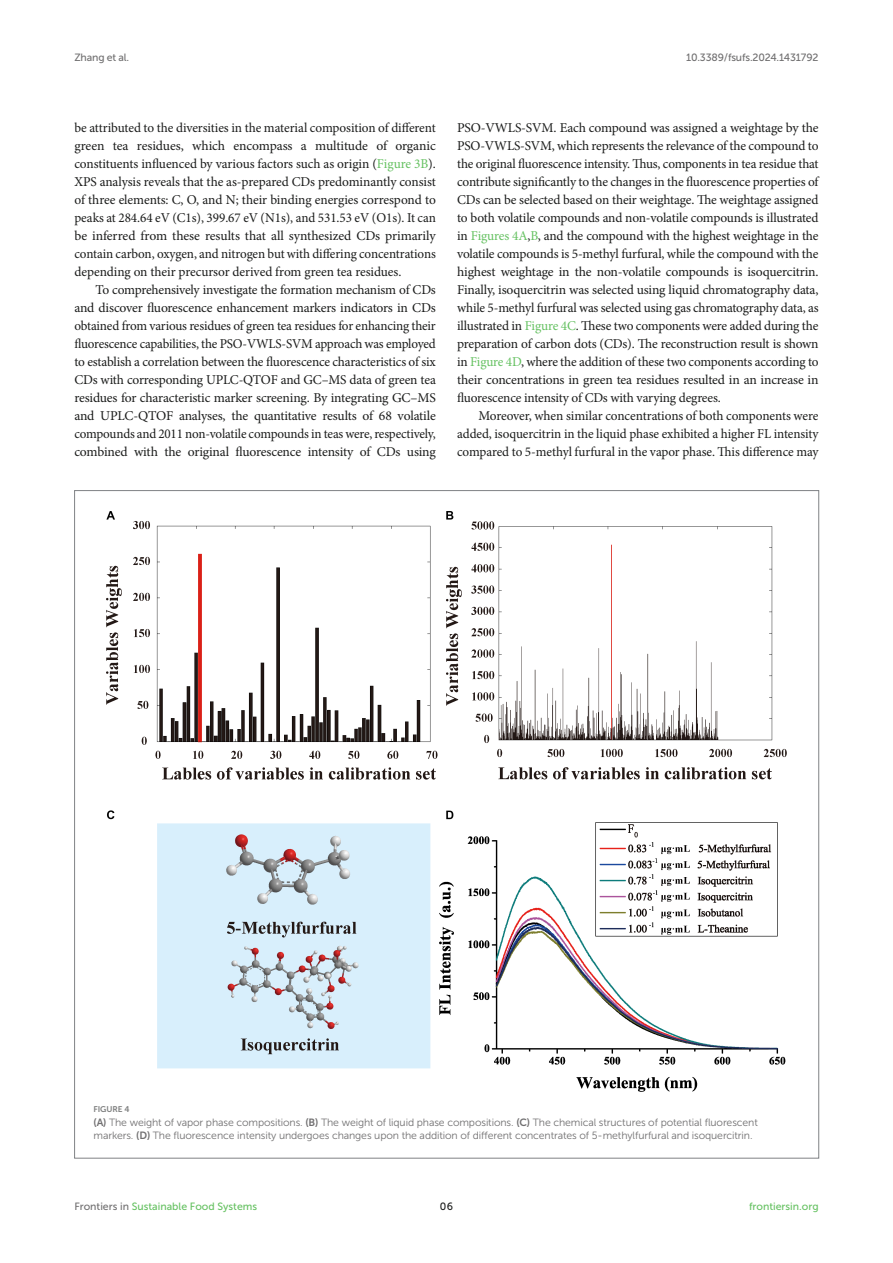
<style>
.page{position:relative;width:893px;height:1263px;background:#fff}
.page>*{position:absolute;margin:0;border:0;box-sizing:border-box;transform-origin:0 0}
.TEXT{font:13.5px/18px "Minion Pro";letter-spacing:-.015em;color:#1b1c1b;text-align:justify}
.TEXT_FLUSH{font:13.5px/18px "Minion Pro";letter-spacing:-.005em;color:#1b1c1b;text-align:justify}
.FIG_LEG{font:10.5px/13.5px "Museo Sans 300";letter-spacing:-.01em;color:#706f70}
.t1{font:10.5px "Museo Sans 500";color:#65c161}
.t2{font:10.5px "Museo Sans 500";letter-spacing:-.015em;color:#706f70}
.t3{font:10.5px "Museo Sans 500";color:#1b1c1b}
.FIG_HD{font:8.25px "Museo Sans 700";letter-spacing:-.01em;color:#7e7f7f}
.s1{color:#65c161}
.s2{font-family:"Museo Sans 700"}
.s3{color:#706f70}
</style>
<div class="page">
<img style="left:106px;top:511px;width:681px;height:581px">
<p class="t2" style="left:74px;top:51px;width:56px">Zhang et al.</p>
<p class="t2" style="left:686px;top:51px;width:134px">10.3389/fsufs.2024.1431792</p>
<p class="TEXT_FLUSH" style="left:74px;top:119px;width:363px">be attributed to the diversities in the material composition of different green tea residues, which encompass a multitude of organic constituents influenced by various factors such as origin (<span class="s1">Figure 3B</span>).<br>XPS analysis reveals that the as-prepared CDs predominantly consist of three elements: C, O, and N; their binding energies correspond to peaks at 284.64 eV (C1s), 399.67 eV (N1s), and 531.53 eV (O1s). It can be inferred from these results that all synthesized CDs primarily contain carbon, oxygen, and nitrogen but with differing concentrations depending on their precursor derived from green tea residues.</p>
<p class="TEXT" style="left:74px;top:281px;width:363px;text-indent:21px">To comprehensively investigate the formation mechanism of CDs and discover fluorescence enhancement markers indicators in CDs obtained from various residues of green tea residues for enhancing their fluorescence capabilities, the PSO-VWLS-SVM approach was employed to establish a correlation between the fluorescence characteristics of six CDs with corresponding UPLC-QTOF and GC–MS data of green tea residues for characteristic marker screening. By integrating GC–MS and UPLC-QTOF analyses, the quantitative results of 68 volatile compounds and 2011 non-volatile compounds in teas were, respectively, combined with the original fluorescence intensity of CDs using</p>
<p class="TEXT" style="left:457px;top:119px;width:363px">PSO-VWLS-SVM. Each compound was assigned a weightage by the PSO-VWLS-SVM, which represents the relevance of the compound to the original fluorescence intensity. Thus, components in tea residue that contribute significantly to the changes in the fluorescence properties of CDs can be selected based on their weightage. The weightage assigned to both volatile compounds and non-volatile compounds is illustrated in <span class="s1">Figures 4A</span>,<span class="s1">B</span>, and the compound with the highest weightage in the volatile compounds is 5-methyl furfural, while the compound with the highest weightage in the non-volatile compounds is isoquercitrin.<br>Finally, isoquercitrin was selected using liquid chromatography data, while 5-methyl furfural was selected using gas chromatography data, as illustrated in <span class="s1">Figure 4C</span>. These two components were added during the preparation of carbon dots (CDs). The reconstruction result is shown in <span class="s1">Figure 4D</span>, where the addition of these two components according to their concentrations in green tea residues resulted in an increase in fluorescence intensity of CDs with varying degrees.</p>
<p class="TEXT" style="left:457px;top:407px;width:363px;text-indent:21px">Moreover, when similar concentrations of both components were added, isoquercitrin in the liquid phase exhibited a higher FL intensity compared to 5-methyl furfural in the vapor phase. This difference may</p>
<p class="FIG_HD" style="left:94px;top:1105px;width:37px">FIGURE 4</p>
<p class="FIG_LEG" style="left:94px;top:1115px;width:666px"><span class="s2">(A)</span> The weight of vapor phase compositions. <span class="s2">(B)</span> The weight of liquid phase compositions. <span class="s2">(C)</span> The chemical structures of potential fluorescent markers. <span class="s2">(D)</span> The fluorescence intensity undergoes changes upon the addition of different concentrates of 5-methylfurfural and isoquercitrin.</p>
<p class="t1" style="left:74px;top:1200px;width:184px"><span class="s3">Frontiers in</span> Sustainable Food Systems</p>
<p class="t3" style="left:440px;top:1200px;width:15px">06</p>
<p class="t1" style="left:749px;top:1200px;width:71px">frontiersin.org</p>
</div>
